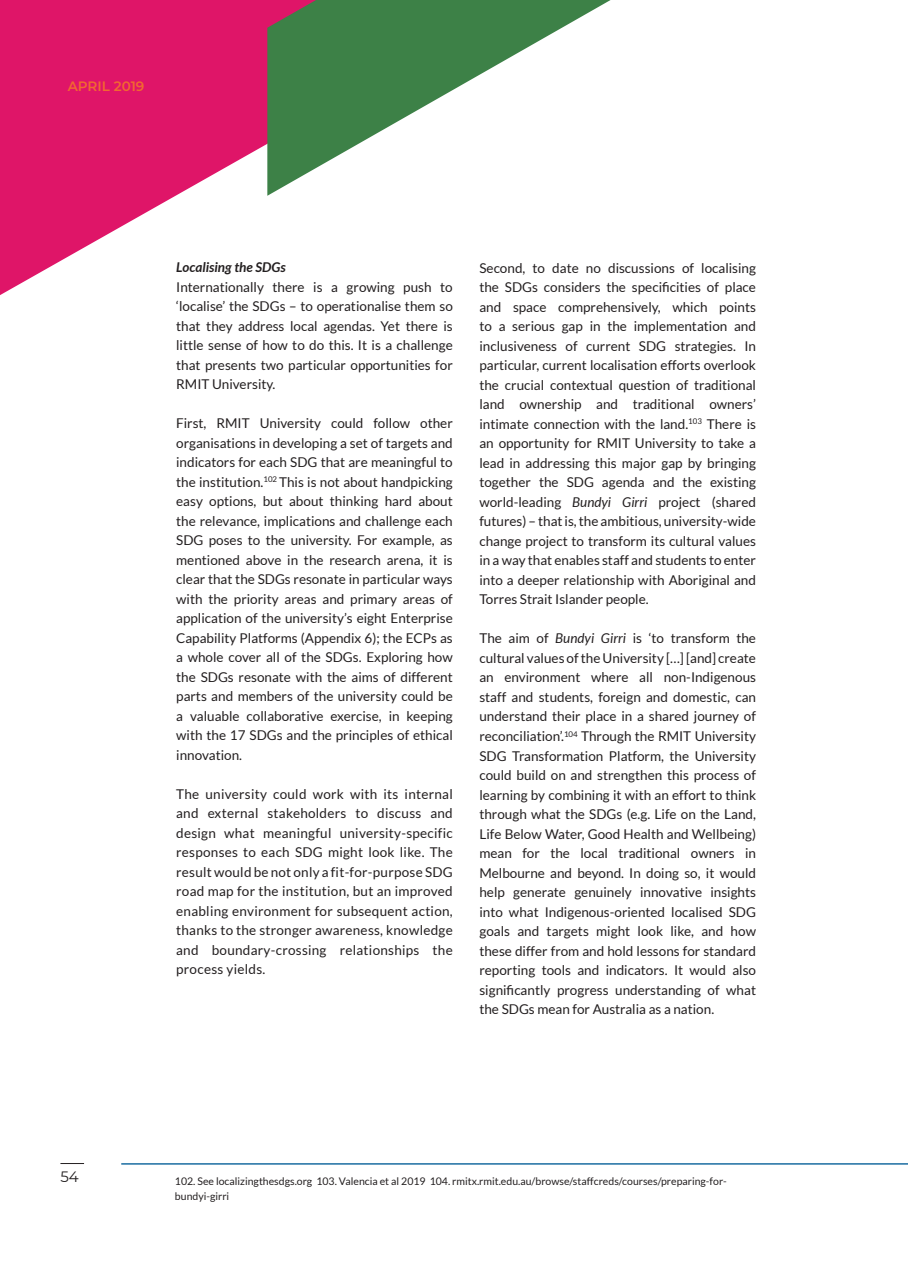
<style>
.page{position:relative;width:908px;height:1273px;background:#fff}
.page>*{position:absolute;margin:0;border:0;box-sizing:border-box;transform-origin:0 0}
.t1{font:15px "Montserrat";color:#231f20}
.t2{font:600 13.65px "Montserrat";color:#f26830}
.t3{font:13.5px/19.5px "Lato";color:#231f20;text-align:justify}
.t4{font:italic 700 13.5px "Lato";color:#231f20}
.t5{font:10.5px/15px "Lato";color:#231f20}
.s1{font-style:italic}
</style>
<div class="page">
<svg style="left:0;top:0;width:267px;height:295px;fill:#df1568"></svg>
<svg style="left:267px;top:0;width:344px;height:196px"></svg>
<svg style="left:60px;top:1163px;width:24px;height:1px"></svg>
<hr style="left:121px;top:1163px;width:786px;height:1px;background:#1a6da1">
<svg style="left:0;top:0;width:7px;height:7px"></svg>
<p class="t2" style="left:68px;top:77px;width:78px">APRIL 2019</p>
<p class="t1" style="left:60px;top:1166px;width:20px">54</p>
<p class="t4" style="left:176px;top:259px;width:111px">Localising the SDGs</p>
<p class="t3" style="left:176px;top:277px;width:278px">I nternationally there is a growing push to ‘localise’ the SDGs – to operationalise them so that they address local agendas. Yet there is little sense of how to do this. I t is a challenge that presents two particular opportunities for RMIT U niversity.</p>
<p class="t3" style="left:176px;top:413px;width:278px">First, RMIT U niversity could follow other organisations in developing a set of targets and indicators for each SDG that are meaningful to the institution.<sup>102</sup> This is not about handpicking easy options, but about thinking hard about the relevance, implications and challenge each SDG poses to the university. For example, as mentioned above in the research arena, it is clear that the SDGs resonate in particular ways with the priority areas and primary areas of application of the university’s eight Enterprise Capability Platforms (Appendix 6); the EC Ps as a whole cover all of the SDGs. Exploring how the SDGs resonate with the aims of different parts and members of the university could be a valuable collaborative exercise, in keeping with the 17 SDGs and the principles of ethical innovation.</p>
<p class="t3" style="left:176px;top:784px;width:278px">The university could work with its internal and external stakeholders to discuss and design what meaningful university-specific responses to each SDG might look like. The result would be not only a fit-for-purpose SDG road map for the institution, but an improved enabling environment for subsequent action, thanks to the stronger awareness, knowledge and boundary-crossing relationships the process yields.</p>
<p class="t3" style="left:479px;top:258px;width:278px">Second, to date no discussions of localising the SDGs considers the specificities of place and space comprehensively, which points to a serious gap in the implementation and inclusiveness of current SDG strategies. I n particular, current localisation efforts overlook the crucial contextual question of traditional land ownership and traditional owners’ intimate connection with the land.<sup>103</sup> There is an opportunity for RMIT U niversity to take a lead in addressing this major gap by bringing together the SDG agenda and the existing world-leading <span class="s1">Bundyi Girri</span> project (shared futures) – that is, the ambitious, university-wide change project to transform its cultural values in a way that enables staff and students to enter into a deeper relationship with Aboriginal and Torres Strait I slander people.</p>
<p class="t3" style="left:479px;top:628px;width:278px">The aim of <span class="s1">Bundyi Girri</span> is ‘to transform the cultural values of the U niversity […] [and] create an environment where all non-I ndigenous staff and students, foreign and domestic, can understand their place in a shared journey of reconciliation’.<sup>104</sup> Through the RMIT U niversity SDG Transformation Platform, the U niversity could build on and strengthen this process of learning by combining it with an effort to think through what the SDGs (e.g. Life on the Land, Life Below Water, Good Health and Wellbeing) mean for the local traditional owners in Melbourne and beyond. I n doing so, it would help generate genuinely innovative insights into what I ndigenous-oriented localised SDG goals and targets might look like, and how these differ from and hold lessons for standard reporting tools and indicators. It would also significantly progress understanding of what the SDGs mean for Australia as a nation.</p>
<p class="t5" style="left:175px;top:1173px;width:553px">102. See localizingthesdgs.org 103. Valencia et al 2019 104. rmitx.rmit.edu.au/browse/staffcreds/courses/preparing-for&shy;bundyi-girri</p>
</div>
